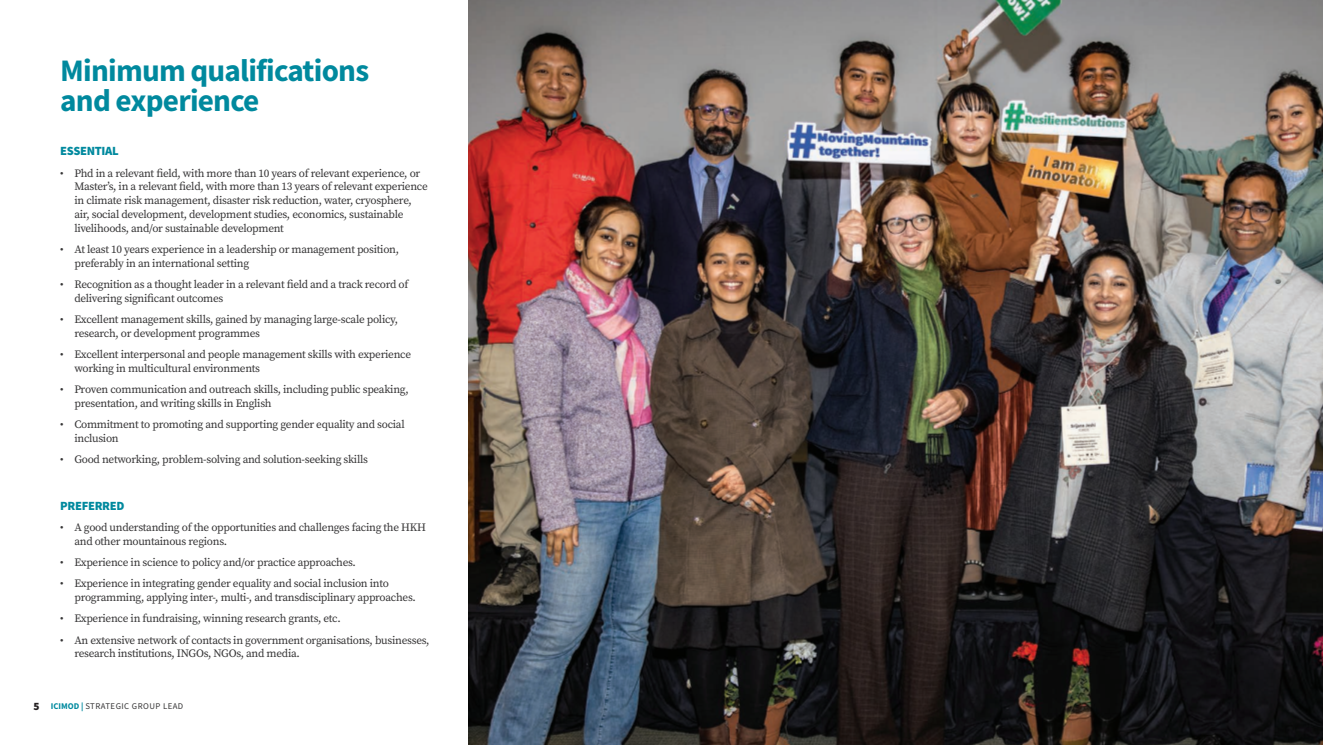
<style>
.page{position:relative;width:1323px;height:745px;background:#fff}
.page>*{position:absolute;margin:0;border:0;box-sizing:border-box;transform-origin:0 0}
.t1{font:700 31.25px/30px "Source Sans Pro";letter-spacing:-.025em;color:#00899e}
.t2{font:900 12.5px "Source Sans Pro";letter-spacing:-.025em;color:#00899e}
.t3{font:11.25px/13.8px "Source Serif Pro";letter-spacing:-.025em;color:#363536}
.t4{font:8.75px "Source Sans Pro";letter-spacing:.05em;color:#363536}
.s1{font-weight:900;font-size:11.25px;color:#231f20}
.s2{font-weight:700;color:#008a9f}
</style>
<div class="page">
<img style="left:468px;top:0;width:855px;height:744px">
<h1 class="t1" style="left:60px;top:55px;width:310px">Minimum qualifications and experience</h1>
<p class="t2" style="left:60px;top:142px;width:60px">ESSENTIAL</p>
<p class="t3" style="left:74px;top:166px;width:355px;text-indent:-14px">• Phd in a relevant field, with more than 10 years of relevant experience, or Master’s, in a relevant field, with more than 13 years of relevant experience in climate risk management, disaster risk reduction, water, cryosphere, air, social development, development studies, economics, sustainable livelihoods, and/or sustainable development</p>
<p class="t3" style="left:74px;top:242px;width:326px;text-indent:-14px">• At least 10 years experience in a leadership or management position, preferably in an international setting</p>
<p class="t3" style="left:74px;top:277px;width:336px;text-indent:-14px">• Recognition as a thought leader in a relevant field and a track record of delivering significant outcomes</p>
<p class="t3" style="left:74px;top:312px;width:325px;text-indent:-14px">• Excellent management skills, gained by managing large-scale policy, research, or development programmes</p>
<p class="t3" style="left:74px;top:347px;width:338px;text-indent:-14px">• Excellent interpersonal and people management skills with experience working in multicultural environments</p>
<p class="t3" style="left:74px;top:382px;width:336px;text-indent:-14px">• Proven communication and outreach skills, including public speaking, presentation, and writing skills in English</p>
<p class="t3" style="left:74px;top:417px;width:332px;text-indent:-14px">• Commitment to promoting and supporting gender equality and social inclusion</p>
<p class="t3" style="left:60px;top:452px;width:309px">• Good networking, problem-solving and solution-seeking skills</p>
<p class="t2" style="left:60px;top:496px;width:66px">PREFERRED</p>
<p class="t3" style="left:74px;top:520px;width:353px;text-indent:-14px">• A good understanding of the opportunities and challenges facing the HKH and other mountainous regions.</p>
<p class="t3" style="left:60px;top:555px;width:297px">• Experience in science to policy and/or practice approaches.</p>
<p class="t3" style="left:74px;top:576px;width:343px;text-indent:-14px">• Experience in integrating gender equality and social inclusion into programming, applying inter-, multi-, and transdisciplinary approaches.</p>
<p class="t3" style="left:60px;top:611px;width:282px">• Experience in fundraising, winning research grants, etc.</p>
<p class="t3" style="left:74px;top:632px;width:357px;text-indent:-14px">• An extensive network of contacts in government organisations, businesses, research institutions, INGOs, NGOs, and media.</p>
<p class="t4" style="left:33px;top:700px;width:151px"><span class="s1">5</span> <span class="s2">ICIMOD |</span> STRATEGIC GROUP LEAD</p>
</div>
